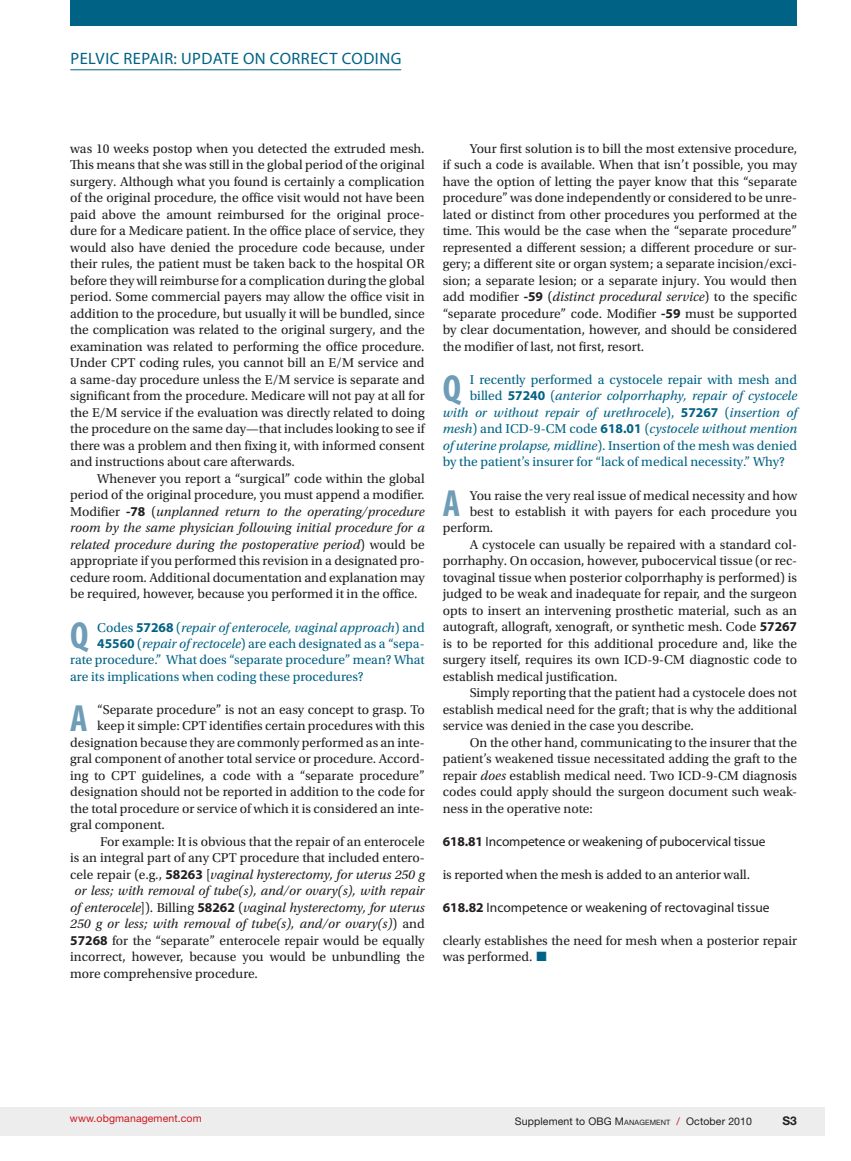
<style>
.page{position:relative;width:851px;height:1161px;background:#fff}
.page>*{position:absolute;margin:0;border:0;box-sizing:border-box;transform-origin:0 0}
.t1{font:700 condensed 37.95px "Myriad Pro";color:#6f9cb6}
.t2{font:16.5px "Myriad Pro";letter-spacing:.03em;color:#006285}
.t3{font:13.5px/16.5px "Utopia Std";color:#231f20;text-align:justify}
.t4{font:13.5px "Utopia Std";color:#006285}
.t5{font:italic 13.5px "Utopia Std";color:#231f20}
.t6{font:italic 13.5px "Utopia Std";color:#006285}
.t7{font:13.5px "Myriad Pro";letter-spacing:-.01em;color:#231f20}
.t8{font:700 12px "Helvetica Neue LT Std";color:#231f20}
.t9{font:10.5px "Helvetica Neue LT Std";letter-spacing:.01em;color:#231f20}
.t10{font:10.5px "Helvetica Neue LT Std";letter-spacing:.01em;color:#ce171e}
.s1{font-family:"Myriad Pro";font-weight:700}
.s2{font-style:italic}
.s3{font-style:normal}
.s4{font-family:"Myriad Pro";font-weight:700;font-style:normal}
.s5{font-weight:700}
.s6{color:#006285}
.s7{font-style:inherit}
.s8{font-size:7.35px}
.s9{color:#ce171e}
</style>
<div class="page">
<div style="left:70px;top:0;width:726px;height:26px;background:#006285"></div>
<div style="left:0;top:1108px;width:824px;height:28px;background:#ededee"></div>
<hr style="left:70px;top:70px;width:331px;height:1px;background:#006285">
<p class="t2" style="left:70px;top:48px;width:332px">Pelvic repair: Update on correct coding</p>
<p class="t3" style="left:70px;top:141px;width:356px">was 10 weeks postop when you detected the extruded mesh.<br>This means that she was still in the global period of the original surgery. Although what you found is certainly a complication of the original procedure, the office visit would not have been paid above the amount reimbursed for the original proce&shy;dure for a Medicare patient. In the office place of service, they would also have denied the procedure code because, under their rules, the patient must be taken back to the hospital OR before they will reimburse for a complication during the global period. Some commercial payers may allow the office visit in addition to the procedure, but usually it will be bundled, since the complication was related to the original surgery, and the examination was related to performing the office procedure.<br>Under CPT coding rules, you cannot bill an E/M service and a same-day procedure unless the E/M service is separate and significant from the procedure. Medicare will not pay at all for the E/M service if the evaluation was directly related to doing the procedure on the same day—that includes looking to see if there was a problem and then fixing it, with informed consent and instructions about care afterwards.</p>
<p class="t3" style="left:70px;top:471px;width:356px;text-indent:27px">Whenever you report a “surgical” code within the global period of the original procedure, you must append a modifier.<br>Modifier <span class="s1">-78</span> (<span class="s2">unplanned return to the operating/procedure room by the same physician following initial procedure for a related procedure during the postoperative period</span>) would be appropriate if you performed this revision in a designated pro&shy;cedure room. Additional documentation and explanation may be required, however, because you performed it in the office.</p>
<h1 class="t1" style="left:70px;top:612px;width:20px">Q</h1>
<p class="t6" style="left:97px;top:620px;width:329px"><span class="s3">Codes</span> <span class="s4">57268</span> <span class="s3">(</span>repair of enterocele, vaginal approach<span class="s3">) and</span></p>
<p class="t4" style="left:97px;top:636px;width:329px"><span class="s1">45560</span> (<span class="s2">repair of rectocele</span>) are each designated as a “sepa-</p>
<p class="t4" style="left:70px;top:653px;width:356px">rate procedure.” What does “separate procedure” mean? What</p>
<p class="t4" style="left:70px;top:669px;width:295px">are its implications when coding these procedures?</p>
<h1 class="t1" style="left:70px;top:694px;width:19px">A</h1>
<p class="t3" style="left:97px;top:702px;width:329px">“Separate procedure” is not an easy concept to grasp. To</p>
<p class="t3" style="left:97px;top:718px;width:329px">keep it simple: CPT identifies certain procedures with this</p>
<p class="t3" style="left:70px;top:735px;width:356px">designation because they are commonly performed as an inte-</p>
<p class="t3" style="left:70px;top:751px;width:356px">gral component of another total service or procedure. Accord-</p>
<p class="t3" style="left:70px;top:768px;width:356px">ing to CPT guidelines, a code with a “separate procedure”</p>
<p class="t3" style="left:70px;top:784px;width:356px">designation should not be reported in addition to the code for</p>
<p class="t3" style="left:70px;top:801px;width:356px">the total procedure or service of which it is considered an inte-</p>
<p class="t3" style="left:70px;top:817px;width:96px">gral component.</p>
<p class="t3" style="left:100px;top:834px;width:326px">For example: It is obvious that the repair of an enterocele</p>
<p class="t3" style="left:70px;top:850px;width:356px">is an integral part of any CPT procedure that included entero-</p>
<p class="t5" style="left:70px;top:867px;width:356px"><span class="s3">cele repair (e.g.,</span> <span class="s4">58263</span> <span class="s3">[</span>vaginal hysterectomy, for uterus 250 g</p>
<p class="t5" style="left:74px;top:884px;width:352px">or less; with removal of tube(s), and/or ovary(s), with repair</p>
<p class="t5" style="left:70px;top:900px;width:356px">of enterocele<span class="s3">]). Billing</span> <span class="s4">58262</span> <span class="s3">(</span>vaginal hysterectomy, for uterus</p>
<p class="t5" style="left:70px;top:917px;width:356px">250 g or less; with removal of tube(s), and/or ovary(s)<span class="s3">) and</span></p>
<p class="t3" style="left:70px;top:933px;width:356px"><span class="s1">57268</span> for the “separate” enterocele repair would be equally</p>
<p class="t3" style="left:70px;top:949px;width:356px">incorrect, however, because you would be unbundling the</p>
<p class="t3" style="left:70px;top:966px;width:189px">more comprehensive procedure.</p>
<p class="t3" style="left:442px;top:141px;width:356px;text-indent:27px">Your first solution is to bill the most extensive procedure, if such a code is available. When that isn’t possible, you may have the option of letting the payer know that this “separate procedure” was done independently or considered to be unre&shy;lated or distinct from other procedures you performed at the time. This would be the case when the “separate procedure” represented a different session; a different procedure or sur&shy;gery; a different site or organ system; a separate incision/exci&shy;sion; a separate lesion; or a separate injury. You would then add modifier <span class="s1">-59</span> (<span class="s2">distinct procedural service</span>) to the specific “separate procedure” code. Modifier <span class="s1">-59</span> must be supported by clear documentation, however, and should be considered the modifier of last, not first, resort.</p>
<h1 class="t1" style="left:442px;top:364px;width:20px">Q</h1>
<p class="t4" style="left:469px;top:372px;width:329px">I recently performed a cystocele repair with mesh and</p>
<p class="t6" style="left:469px;top:389px;width:329px"><span class="s3">billed</span> <span class="s4">57240</span> <span class="s3">(</span>anterior colporrhaphy, repair of cystocele</p>
<p class="t6" style="left:442px;top:405px;width:356px">with or without repair of urethrocele<span class="s3">),</span> <span class="s4">57267</span> <span class="s3">(</span>insertion of</p>
<p class="t6" style="left:442px;top:422px;width:356px">mesh<span class="s3">) and ICD-9-CM code</span> <span class="s4">618.01</span> <span class="s3">(</span>cystocele without mention</p>
<p class="t4" style="left:442px;top:438px;width:356px"><span class="s2">of uterine prolapse, midline</span>). Insertion of the mesh was denied</p>
<p class="t4" style="left:442px;top:455px;width:344px">by the patient’s insurer for “lack of medical necessity.” Why?</p>
<h1 class="t1" style="left:442px;top:480px;width:19px">A</h1>
<p class="t3" style="left:469px;top:487px;width:329px">You raise the very real issue of medical necessity and how</p>
<p class="t3" style="left:469px;top:504px;width:329px">best to establish it with payers for each procedure you</p>
<p class="t3" style="left:442px;top:520px;width:52px">perform.</p>
<p class="t3" style="left:469px;top:537px;width:329px">A cystocele can usually be repaired with a standard col-</p>
<p class="t3" style="left:442px;top:553px;width:356px">porrhaphy. On occasion, however, pubocervical tissue (or rec-</p>
<p class="t3" style="left:442px;top:570px;width:356px">tovaginal tissue when posterior colporrhaphy is performed) is</p>
<p class="t3" style="left:442px;top:586px;width:356px">judged to be weak and inadequate for repair, and the surgeon</p>
<p class="t3" style="left:442px;top:603px;width:356px">opts to insert an intervening prosthetic material, such as an</p>
<p class="t3" style="left:442px;top:619px;width:356px">autograft, allograft, xenograft, or synthetic mesh. Code <span class="s1">57267</span></p>
<p class="t3" style="left:442px;top:636px;width:356px">is to be reported for this additional procedure and, like the</p>
<p class="t3" style="left:442px;top:652px;width:356px">surgery itself, requires its own ICD-9-CM diagnostic code to</p>
<p class="t3" style="left:442px;top:669px;width:176px">establish medical justification.</p>
<p class="t3" style="left:469px;top:685px;width:329px">Simply reporting that the patient had a cystocele does not</p>
<p class="t3" style="left:442px;top:702px;width:356px">establish medical need for the graft; that is why the additional</p>
<p class="t3" style="left:442px;top:718px;width:253px">service was denied in the case you describe.</p>
<p class="t3" style="left:469px;top:735px;width:329px">On the other hand, communicating to the insurer that the</p>
<p class="t3" style="left:442px;top:751px;width:356px">patient’s weakened tissue necessitated adding the graft to the</p>
<p class="t3" style="left:442px;top:768px;width:356px">repair <span class="s2">does</span> establish medical need. Two ICD-9-CM diagnosis</p>
<p class="t3" style="left:442px;top:784px;width:356px">codes could apply should the surgeon document such weak-</p>
<p class="t3" style="left:442px;top:801px;width:152px">ness in the operative note:</p>
<p class="t7" style="left:442px;top:833px;width:324px"><span class="s5">618.81</span> I ncompetence or weakening of pubocervical tissue</p>
<p class="t3" style="left:442px;top:867px;width:309px">is reported when the mesh is added to an anterior wall.</p>
<p class="t7" style="left:442px;top:899px;width:328px"><span class="s5">618.82</span> I ncompetence or weakening of rectovaginal tissue</p>
<p class="t3" style="left:442px;top:933px;width:356px">clearly establishes the need for mesh when a posterior repair was performed. <span class="s6">■</span></p>
<p class="t10" style="left:70px;top:1112px;width:133px">www.obgmanagement.com</p>
<p class="t9" style="left:515px;top:1115px;width:238px">Supplement to <span class="s7">OBG M</span><span class="s8">ANAGEM ENT</span> <span class="s9">/</span> October 2010</p>
<p class="t8" style="left:782px;top:1113px;width:16px">S3</p>
</div>
